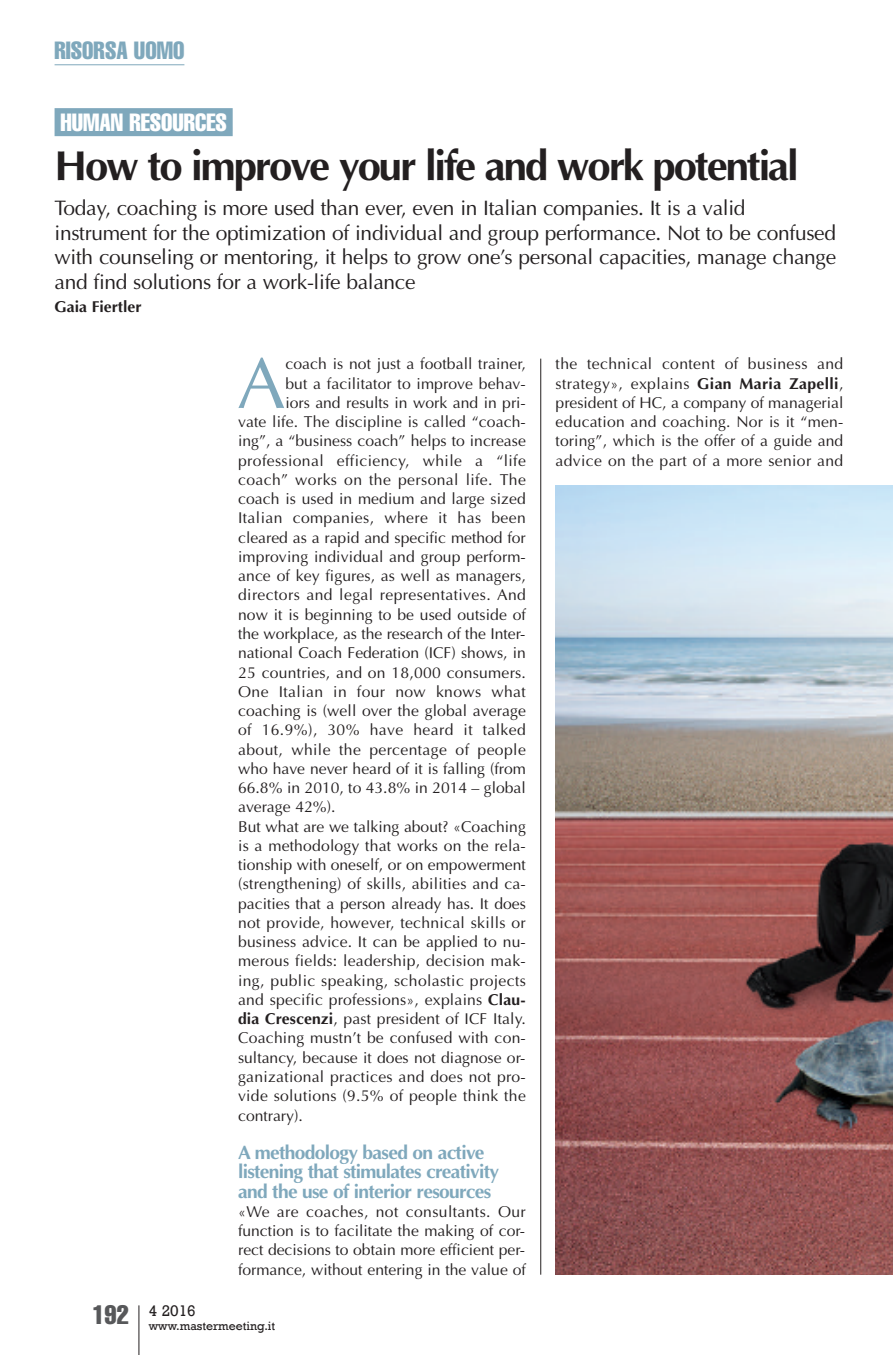
<style>
.page{position:relative;width:893px;height:1355px;background:#fff}
.page>*{position:absolute;margin:0;border:0;box-sizing:border-box;transform-origin:0 0}
.t1{font:72.27px "Optima";color:#7fa8bc}
.t2{font:700 42px "Optima";letter-spacing:-.05em;color:#231f20}
.t3{font:extra-condensed 24.5px "Helvetica";color:#fff}
.t4{font:extra-condensed 24.5px "Helvetica";color:#7fa8bc}
.t5{font:21px/24.5px "Optima";letter-spacing:-.015em;color:#231f20}
.t6{font:700 19.25px/19.2px "Optima";letter-spacing:-.035em;color:#7fa8bc}
.t7{font:15.75px/19.2px "Optima";letter-spacing:.01em;color:#231f20;text-align:justify}
.t8{font:700 15.75px "Optima";color:#231f20}
.t9{font:15.75px "Rockwell";color:#231f20}
.t10{font:12.25px "Rockwell";color:#231f20}
.s1{color:#7fa8bc}
.s2{font-weight:700}
</style>
<div class="page">
<hr style="left:138px;top:1305px;width:1px;height:49px;background:#231f20">
<hr style="left:55px;top:64px;width:129px;height:1px;background:#7fa8bc">
<hr style="left:540px;top:358px;width:1px;height:916px;background:#231f20">
<div style="left:55px;top:108px;width:178px;height:28px;background:#7fa8bc"></div>
<img style="left:556px;top:485px;width:337px;height:789px">
<h3 class="t4" style="left:55px;top:42px;width:131px">RISORSA UOMO</h3>
<h3 class="t3" style="left:60px;top:114px;width:174px">HUMAN RESOURCES<span class="s1">.</span></h3>
<h2 class="t2" style="left:55px;top:141px;width:746px">How to improve your life and work potential</h2>
<p class="t5" style="left:55px;top:196px;width:783px">Today, coaching is more used than ever, even in Italian companies. It is a valid instrument for the optimization of individual and group performance. Not to be confused with counseling or mentoring, it helps to grow one’s personal capacities, manage change and find solutions for a work-life balance</p>
<p class="t8" style="left:55px;top:297px;width:88px">Gaia Fiertler</p>
<h1 class="t1" style="left:237px;top:340px;width:50px">A</h1>
<p class="t7" style="left:285px;top:354px;width:242px">coach is not just a football trainer,</p>
<p class="t7" style="left:285px;top:373px;width:242px">but a facilitator to improve behav-</p>
<p class="t7" style="left:285px;top:393px;width:242px">iors and results in work and in pri-</p>
<p class="t7" style="left:238px;top:412px;width:289px">vate life. The discipline is called “coach-</p>
<p class="t7" style="left:238px;top:431px;width:289px">ing”, a “business coach” helps to increase</p>
<p class="t7" style="left:238px;top:450px;width:289px">professional efficiency, while a “life</p>
<p class="t7" style="left:238px;top:470px;width:289px">coach” works on the personal life. The</p>
<p class="t7" style="left:238px;top:489px;width:289px">coach is used in medium and large sized</p>
<p class="t7" style="left:238px;top:508px;width:289px">Italian companies, where it has been</p>
<p class="t7" style="left:238px;top:527px;width:289px">cleared as a rapid and specific method for</p>
<p class="t7" style="left:238px;top:547px;width:289px">improving individual and group perform-</p>
<p class="t7" style="left:238px;top:566px;width:289px">ance of key figures, as well as managers,</p>
<p class="t7" style="left:238px;top:585px;width:289px">directors and legal representatives. And</p>
<p class="t7" style="left:238px;top:604px;width:289px">now it is beginning to be used outside of</p>
<p class="t7" style="left:238px;top:624px;width:289px">the workplace, as the research of the Inter-</p>
<p class="t7" style="left:238px;top:643px;width:289px">national Coach Federation (ICF) shows, in</p>
<p class="t7" style="left:238px;top:662px;width:289px">25 countries, and on 18,000 consumers.</p>
<p class="t7" style="left:238px;top:681px;width:289px">One Italian in four now knows what</p>
<p class="t7" style="left:238px;top:701px;width:289px">coaching is (well over the global average</p>
<p class="t7" style="left:238px;top:720px;width:289px">of 16.9%), 30% have heard it talked</p>
<p class="t7" style="left:238px;top:739px;width:289px">about, while the percentage of people</p>
<p class="t7" style="left:238px;top:758px;width:289px">who have never heard of it is falling (from</p>
<p class="t7" style="left:238px;top:778px;width:289px">66.8% in 2010, to 43.8% in 2014 – global</p>
<p class="t7" style="left:238px;top:797px;width:99px">average 42%).</p>
<p class="t7" style="left:238px;top:816px;width:289px">But what are we talking about? «Coaching</p>
<p class="t7" style="left:238px;top:835px;width:289px">is a methodology that works on the rela-</p>
<p class="t7" style="left:238px;top:855px;width:289px">tionship with oneself, or on empowerment</p>
<p class="t7" style="left:238px;top:874px;width:289px">(strengthening) of skills, abilities and ca-</p>
<p class="t7" style="left:238px;top:893px;width:289px">pacities that a person already has. It does</p>
<p class="t7" style="left:238px;top:912px;width:289px">not provide, however, technical skills or</p>
<p class="t7" style="left:238px;top:932px;width:289px">business advice. It can be applied to nu-</p>
<p class="t7" style="left:238px;top:951px;width:289px">merous fields: leadership, decision mak-</p>
<p class="t7" style="left:238px;top:970px;width:289px">ing, public speaking, scholastic projects</p>
<p class="t7" style="left:238px;top:989px;width:289px">and specific professions», explains <span class="s2">Clau-</span></p>
<p class="t7" style="left:238px;top:1009px;width:289px"><span class="s2">dia Crescenzi</span>, past president of ICF Italy.</p>
<p class="t7" style="left:238px;top:1028px;width:289px">Coaching mustn’t be confused with con-</p>
<p class="t7" style="left:238px;top:1047px;width:289px">sultancy, because it does not diagnose or-</p>
<p class="t7" style="left:238px;top:1066px;width:289px">ganizational practices and does not pro-</p>
<p class="t7" style="left:238px;top:1086px;width:289px">vide solutions (9.5% of people think the</p>
<p class="t7" style="left:238px;top:1105px;width:66px">contrary).</p>
<p class="t6" style="left:238px;top:1142px;width:263px">A methodology based on active listening that stimulates creativity and the use of interior resources</p>
<p class="t7" style="left:238px;top:1201px;width:289px">«We are coaches, not consultants. Our function is to facilitate the making of cor&shy;rect decisions to obtain more efficient per&shy;formance, without entering in the value of</p>
<p class="t10" style="left:92px;top:1318px;width:184px"><sup>192</sup> www.mastermeeting.it</p>
<p class="t9" style="left:149px;top:1300px;width:49px">4 2016</p>
<p class="t7" style="left:556px;top:354px;width:289px">the technical content of business and strategy», explains <span class="s2">Gian Maria Zapelli</span>, president of HC, a company of managerial education and coaching. Nor is it “men&shy;toring”, which is the offer of a guide and advice on the part of a more senior and</p>
</div>
